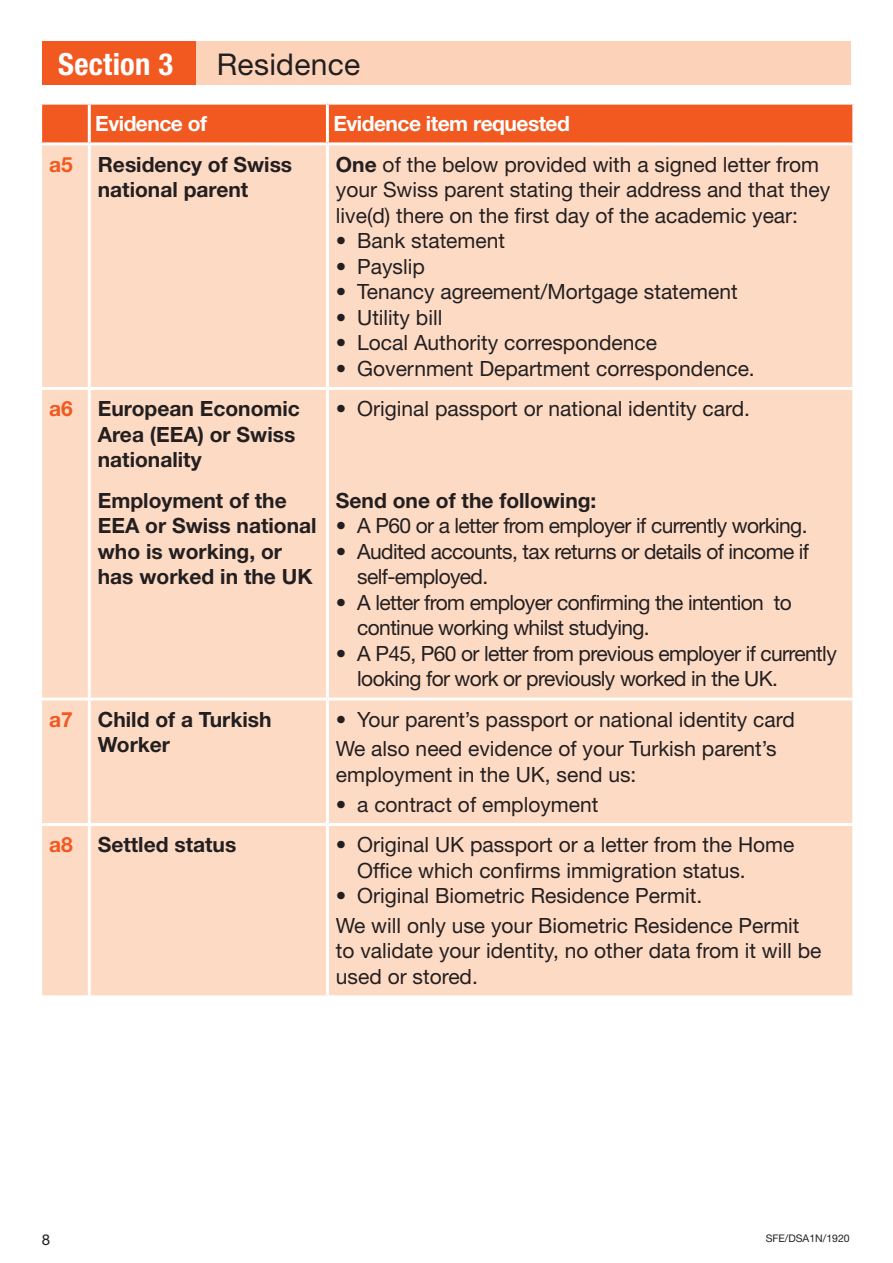
<style>
.page{position:relative;width:893px;height:1263px;background:#fff}
.page>*{position:absolute;margin:0;border:0;box-sizing:border-box;transform-origin:0 0}
.t1{font:700 condensed 30.6px "Helvetica Neue LT Std";letter-spacing:.01em;color:#fff}
.t2{font:30px "Helvetica Neue LT Std";letter-spacing:.01em;color:#231f20}
.t3{font:21px/25.5px "Helvetica Neue LT Std";color:#231f20}
.t4{font:21px/25.5px "Helvetica Neue LT Std";letter-spacing:-.03em;color:#231f20}
.t5{font:700 21px/25.5px "Helvetica Neue LT Std";color:#231f20}
.t6{font:700 21px "Helvetica Neue LT Std";letter-spacing:-.025em;color:#fff}
.t7{font:700 21px "Helvetica Neue LT Std";color:#f15921}
.t8{font:15px "Helvetica Neue LT Std";color:#231f20}
.t9{font:10.5px "Helvetica Neue LT Std";color:#231f20}
.s1{font-weight:700}
</style>
<div class="page">
<div style="left:42px;top:105px;width:810px;height:37px;background:#f15921"></div>
<div style="left:42px;top:145px;width:810px;height:850px;background:#fddac4"></div>
<hr style="left:88px;top:105px;width:3px;height:37px;background:#fff">
<hr style="left:326px;top:105px;width:3px;height:37px;background:#fff">
<hr style="left:88px;top:145px;width:3px;height:242px;background:#fff">
<hr style="left:326px;top:145px;width:3px;height:242px;background:#fff">
<hr style="left:39px;top:387px;width:50px;height:3px;background:#fff">
<hr style="left:89px;top:387px;width:238px;height:3px;background:#fff">
<hr style="left:88px;top:390px;width:3px;height:90px;background:#fff">
<hr style="left:327px;top:387px;width:528px;height:3px;background:#fff">
<hr style="left:326px;top:390px;width:3px;height:90px;background:#fff">
<hr style="left:88px;top:480px;width:3px;height:217px;background:#fff">
<hr style="left:326px;top:480px;width:3px;height:217px;background:#fff">
<hr style="left:39px;top:697px;width:50px;height:3px;background:#fff">
<hr style="left:89px;top:697px;width:238px;height:3px;background:#fff">
<hr style="left:88px;top:700px;width:3px;height:123px;background:#fff">
<hr style="left:327px;top:697px;width:528px;height:3px;background:#fff">
<hr style="left:326px;top:700px;width:3px;height:123px;background:#fff">
<hr style="left:39px;top:823px;width:50px;height:3px;background:#fff">
<hr style="left:89px;top:823px;width:238px;height:3px;background:#fff">
<hr style="left:88px;top:826px;width:3px;height:169px;background:#fff">
<hr style="left:327px;top:823px;width:528px;height:3px;background:#fff">
<hr style="left:326px;top:826px;width:3px;height:169px;background:#fff">
<div style="left:192px;top:41px;width:658px;height:44px;background:#fcd2b8"></div>
<div style="left:43px;top:41px;width:153px;height:44px;background:#f15921"></div>
<p class="t1" style="left:58px;top:45px;width:116px">Section 3</p>
<p class="t2" style="left:217px;top:46px;width:145px">Residence</p>
<p class="t6" style="left:95px;top:111px;width:113px">Evidence of</p>
<p class="t6" style="left:333px;top:111px;width:238px">Evidence item requested</p>
<p class="t7" style="left:49px;top:151px;width:25px">a5</p>
<p class="t5" style="left:98px;top:151px;width:196px">Residency of Swiss national parent</p>
<p class="t3" style="left:336px;top:151px;width:496px"><span class="s1">One</span> of the below provided with a signed letter from your Swiss parent stating their address and that they live(d) there on the first day of the academic year:</p>
<p class="t3" style="left:357px;top:228px;width:149px">Bank statement</p>
<p class="t3" style="left:357px;top:253px;width:69px">Payslip</p>
<p class="t3" style="left:357px;top:279px;width:382px">Tenancy agreement/Mortgage statement</p>
<p class="t3" style="left:357px;top:304px;width:87px">Utility bill</p>
<p class="t3" style="left:357px;top:330px;width:301px">Local Authority correspondence</p>
<p class="t3" style="left:357px;top:355px;width:399px">Government Department correspondence.</p>
<p class="t7" style="left:49px;top:396px;width:25px">a6</p>
<p class="t5" style="left:98px;top:395px;width:204px">European Economic<br>Area (EEA) or Swiss nationality</p>
<p class="t3" style="left:357px;top:396px;width:394px">Original passport or national identity card.</p>
<p class="t5" style="left:98px;top:487px;width:220px">Employment of the<br>EEA or Swiss national who is working, or has worked in the UK</p>
<p class="t5" style="left:336px;top:487px;width:262px">Send one of the following:</p>
<p class="t3" style="left:336px;top:228px;width:12px;text-align:justify">• • • • • •</p>
<p class="t3" style="left:336px;top:396px;width:12px">•</p>
<p class="t4" style="left:357px;top:513px;width:452px">A P60 or a letter from employer if currently working.</p>
<p class="t4" style="left:357px;top:538px;width:453px">Audited accounts, tax returns or details of income if self-employed.</p>
<p class="t4" style="left:357px;top:589px;width:436px">A letter from employer confirming the intention to continue working whilst studying.</p>
<p class="t4" style="left:357px;top:640px;width:481px">A P45, P60 or letter from previous employer if currently looking for work or previously worked in the UK.</p>
<p class="t3" style="left:336px;top:513px;width:12px">• •</p>
<p class="t3" style="left:336px;top:589px;width:12px">•</p>
<p class="t3" style="left:336px;top:640px;width:12px">•</p>
<p class="t7" style="left:49px;top:706px;width:25px">a7</p>
<p class="t5" style="left:98px;top:706px;width:175px">Child of a Turkish<br>Worker</p>
<p class="t3" style="left:357px;top:706px;width:439px">Your parent’s passport or national identity card</p>
<p class="t3" style="left:336px;top:706px;width:12px">•</p>
<p class="t3" style="left:336px;top:736px;width:442px">We also need evidence of your Turkish parent’s employment in the UK, send us:</p>
<p class="t3" style="left:357px;top:791px;width:243px">a contract of employment</p>
<p class="t3" style="left:336px;top:784px;width:12px;line-height:40.5px">• •</p>
<p class="t7" style="left:49px;top:832px;width:25px">a8</p>
<p class="t5" style="left:98px;top:831px;width:140px">Settled status</p>
<p class="t3" style="left:357px;top:832px;width:439px">Original UK passport or a letter from the Home<br>Office which confirms immigration status.</p>
<p class="t3" style="left:357px;top:883px;width:346px">Original Biometric Residence Permit.</p>
<p class="t3" style="left:336px;top:912px;width:487px">We will only use your Biometric Residence Permit to validate your identity, no other data from it will be used or stored.</p>
<p class="t3" style="left:336px;top:883px;width:12px">•</p>
<p class="t8" style="left:42px;top:1231px;width:10px">8</p>
<p class="t9" style="left:766px;top:1232px;width:86px">SFE/DSA1N/1920</p>
</div>
